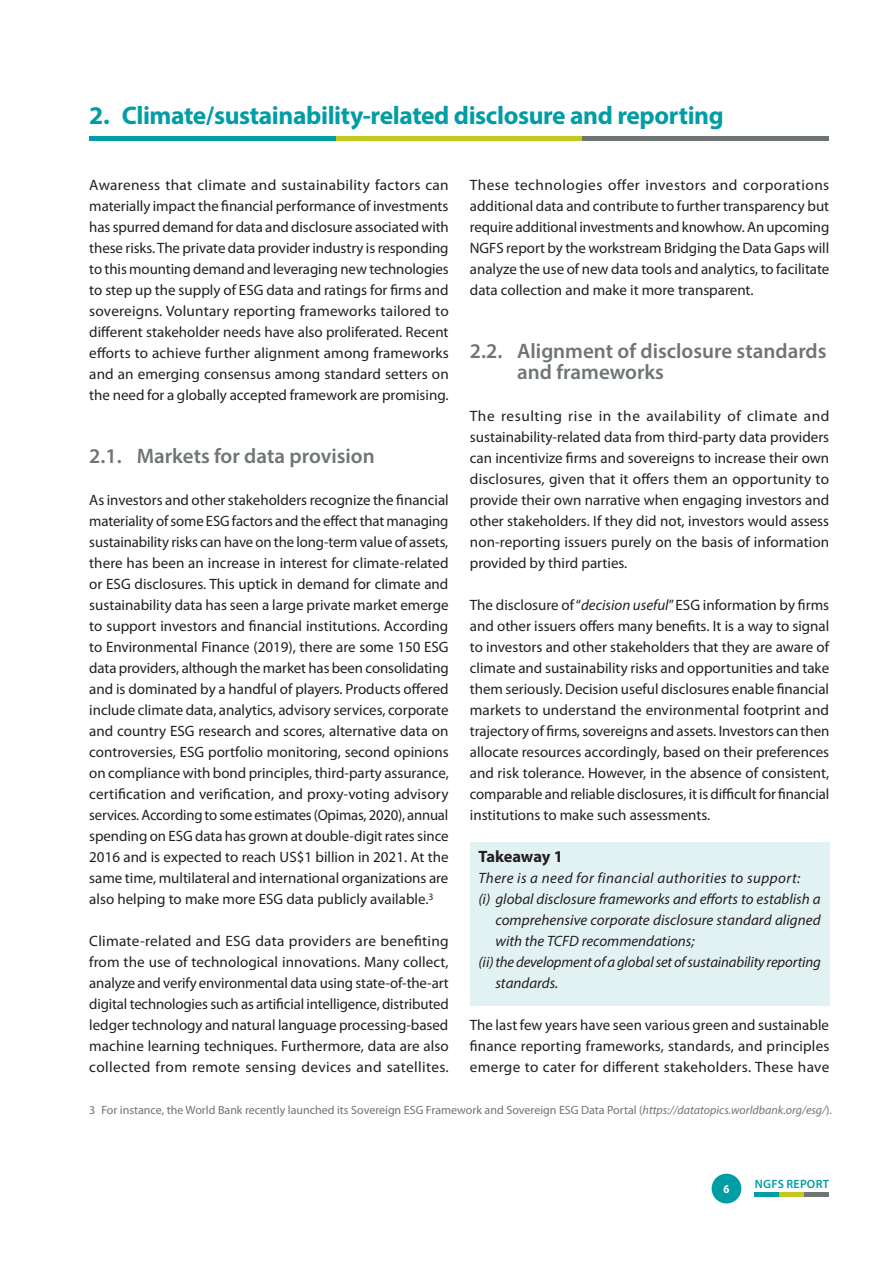
<style>
.page{position:relative;width:893px;height:1263px;background:#fff}
.page>*{position:absolute;margin:0;border:0;box-sizing:border-box;transform-origin:0 0}
.t1{font:700 25.5px "Myriad Pro";letter-spacing:-.015em;color:#009da5}
.t2{font:600 21px/21px "Myriad Pro";color:#6f7475}
.t3{font:700 16.5px "Myriad Pro";letter-spacing:-.01em;color:#231f20}
.t4{font:15px/21px "Myriad Pro";color:#231f20;text-align:justify}
.t5{font:italic 15px "Myriad Pro";color:#231f20}
.t6{font:italic 15px "Myriad Pro";letter-spacing:.03em;color:#231f20}
.t7{font:12px "Myriad Pro";color:#6f7475}
.t8{font:600 12px "Myriad Pro";letter-spacing:.02em;color:#009da5}
.t9{font:700 12px "Myriad Pro";color:#fff;scale:.9 1}
.s1{font-style:italic}
</style>
<div class="page">
<div style="left:754px;top:1192px;width:25px;height:5px;background:#009da5"></div>
<div style="left:779px;top:1192px;width:25px;height:5px;background:#c1cb1f"></div>
<div style="left:804px;top:1192px;width:25px;height:5px;background:#6f7475"></div>
<div style="left:712px;top:1174px;width:29px;height:29px;background:#009da5;border-radius:50%"></div>
<div style="left:89px;top:136px;width:247px;height:5px;background:#009da5"></div>
<div style="left:336px;top:136px;width:247px;height:5px;background:#c1cb1f"></div>
<div style="left:583px;top:136px;width:246px;height:5px;background:#6f7475"></div>
<div style="left:470px;top:842px;width:359px;height:163px;background:#e2f1f2"></div>
<h1 class="t1" style="left:89px;top:98px;width:636px">2. Climate/sustainability-related disclosure and reporting</h1>
<p class="t4" style="left:89px;top:175px;width:361px">Awareness that climate and sustainability factors can materially impact the financial performance of investments has spurred demand for data and disclosure associated with these risks. The private data provider industry is responding to this mounting demand and leveraging new technologies to step up the supply of ESG data and ratings for firms and sovereigns. Voluntary reporting frameworks tailored to different stakeholder needs have also proliferated. Recent efforts to achieve further alignment among frameworks and an emerging consensus among standard setters on the need for a globally accepted framework are promising.</p>
<h2 class="t2" style="left:89px;top:445px;width:287px">2.1. Markets for data provision</h2>
<p class="t4" style="left:89px;top:490px;width:361px">As investors and other stakeholders recognize the financial materiality of some ESG factors and the effect that managing sustainability risks can have on the long-term value of assets, there has been an increase in interest for climate-related or ESG disclosures. This uptick in demand for climate and sustainability data has seen a large private market emerge to support investors and financial institutions. According to Environmental Finance (2019), there are some 150 ESG data providers, although the market has been consolidating and is dominated by a handful of players. Products offered include climate data, analytics, advisory services, corporate and country ESG research and scores, alternative data on controversies, ESG portfolio monitoring, second opinions on compliance with bond principles, third-party assurance, certification and verification, and proxy-voting advisory services. According to some estimates (Opimas, 2020), annual spending on ESG data has grown at double-digit rates since 2016 and is expected to reach US$1 billion in 2021. At the same time, multilateral and international organizations are also helping to make more ESG data publicly available.<sup>3</sup></p>
<p class="t4" style="left:89px;top:931px;width:361px">Climate-related and ESG data providers are benefiting from the use of technological innovations. Many collect, analyze and verify environmental data using state-of-the-art digital technologies such as artificial intelligence, distributed ledger technology and natural language processing-based machine learning techniques. Furthermore, data are also collected from remote sensing devices and satellites.</p>
<p class="t4" style="left:470px;top:175px;width:361px">These technologies offer investors and corporations additional data and contribute to further transparency but require additional investments and knowhow. An upcoming NGFS report by the workstream Bridging the Data Gaps will analyze the use of new data tools and analytics, to facilitate data collection and make it more transparent.</p>
<h2 class="t2" style="left:517px;top:340px;width:311px;text-indent:-47px">2.2. Alignment of disclosure standards and frameworks</h2>
<p class="t4" style="left:470px;top:406px;width:361px">The resulting rise in the availability of climate and sustainability-related data from third-party data providers can incentivize firms and sovereigns to increase their own disclosures, given that it offers them an opportunity to provide their own narrative when engaging investors and other stakeholders. If they did not, investors would assess non-reporting issuers purely on the basis of information provided by third parties.</p>
<p class="t4" style="left:470px;top:595px;width:361px">The disclosure of “<span class="s1">decision useful</span>” ESG information by firms and other issuers offers many benefits. It is a way to signal to investors and other stakeholders that they are aware of climate and sustainability risks and opportunities and take them seriously. Decision useful disclosures enable financial markets to understand the environmental footprint and trajectory of firms, sovereigns and assets. Investors can then allocate resources accordingly, based on their preferences and risk tolerance. However, in the absence of consistent, comparable and reliable disclosures, it is difficult for financial institutions to make such assessments.</p>
<p class="t3" style="left:478px;top:846px;width:86px">Takeaway 1</p>
<p class="t6" style="left:478px;top:869px;width:323px">There is a need for financial authorities to support:</p>
<p class="t5" style="left:478px;top:890px;width:344px">(i) global disclosure frameworks and efforts to establish a</p>
<p class="t5" style="left:495px;top:911px;width:327px">comprehensive corporate disclosure standard aligned</p>
<p class="t5" style="left:495px;top:932px;width:201px">with the TCFD recommendations;</p>
<p class="t5" style="left:478px;top:953px;width:344px">(ii)the development of a global set of sustainability reporting</p>
<p class="t5" style="left:495px;top:974px;width:64px">standards.</p>
<p class="t4" style="left:470px;top:1015px;width:361px">The last few years have seen various green and sustainable finance reporting frameworks, standards, and principles emerge to cater for different stakeholders. These have</p>
<p class="t7" style="left:89px;top:1103px;width:744px">3 For instance, the World Bank recently launched its Sovereign ESG Framework and Sovereign ESG Data Portal (<span class="s1">https://datatopics.worldbank.org/esg/</span>).</p>
<p class="t9" style="left:723px;top:1181px;width:8px">6</p>
<p class="t8" style="left:755px;top:1177px;width:76px">NGFS REPORT</p>
</div>
